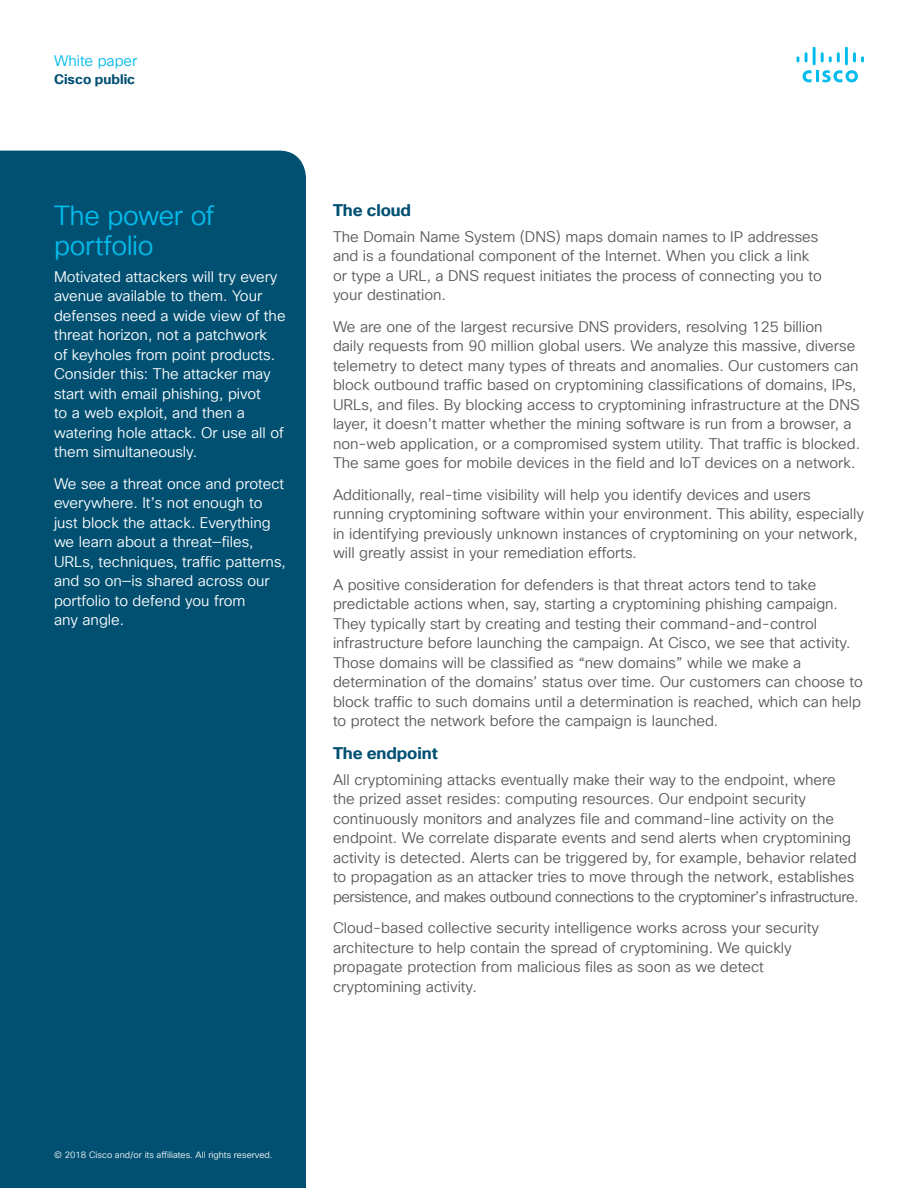
<style>
.page{position:relative;width:918px;height:1188px;background:#fff}
.page>*{position:absolute;margin:0;border:0;box-sizing:border-box;transform-origin:0 0}
.Subhead2_Blue{font:27px/30px "Cisco Sans TT Light";letter-spacing:-.015em;color:#01bcec}
.Subhead3_Indigo{font:700 16.5px "Cisco Sans TT";letter-spacing:-.005em;color:#005073}
.Body{font:15px/19.5px "Cisco Sans TT Light";color:#57585a}
.Body_White{font:15px/19.5px "Cisco Sans TT Light";color:#fff}
.t1{font:15px "Cisco Sans TT Light";color:#01bcec}
.t2{font:700 13.5px "Cisco Sans TT";color:#005073}
.t3{font:9px "Cisco Sans TT Light";color:#fff}
</style>
<div class="page">
<svg style="left:803px;top:70px;width:55px;height:12px"></svg>
<svg style="left:797px;top:56px;width:2px;height:6px"></svg>
<svg style="left:805px;top:52px;width:3px;height:10px"></svg>
<hr style="left:813px;top:47px;width:3px;height:18px;background:#01bcec">
<svg style="left:821px;top:52px;width:19px;height:10px"></svg>
<hr style="left:845px;top:47px;width:3px;height:18px;background:#01bcec">
<svg style="left:853px;top:52px;width:11px;height:10px"></svg>
<div style="left:0;top:151px;width:306px;height:1037px;background:#015072"></div>
<p class="t1" style="left:54px;top:51px;width:85px">White paper</p>
<p class="t2" style="left:54px;top:70px;width:83px">Cisco public</p>
<p class="Subhead2_Blue" style="left:54px;top:201px;width:162px">The power of portfolio</p>
<p class="Body_White" style="left:54px;top:267px;width:233px">Motivated attackers will try every avenue available to them. Your defenses need a wide view of the threat horizon, not a patchwork<br>of keyholes from point products.<br>Consider this: The attacker may start with email phishing, pivot<br>to a web exploit, and then a watering hole attack. Or use all of them simultaneously.</p>
<p class="Body_White" style="left:54px;top:474px;width:233px">We see a threat once and protect everywhere. It’s not enough to just block the attack. Everything we learn about a threat—files,<br>URLs, techniques, traffic patterns, and so on—is shared across our portfolio to defend you from<br>any angle.</p>
<p class="Subhead3_Indigo" style="left:333px;top:200px;width:80px">The cloud</p>
<p class="Body" style="left:333px;top:227px;width:490px">The Domain Name System (DNS) maps domain names to IP addresses and is a foundational component of the Internet. When you click a link or type a URL, a DNS request initiates the process of connecting you to your destination.</p>
<p class="Body" style="left:333px;top:317px;width:529px">We are one of the largest recursive DNS providers, resolving 125 billion<br>daily requests from 90 million global users. We analyze this massive, diverse telemetry to detect many types of threats and anomalies. Our customers can block outbound traffic based on cryptomining classifications of domains, IPs, URLs, and files. By blocking access to cryptomining infrastructure at the DNS layer, it doesn’t matter whether the mining software is run from a browser, a non-web application, or a compromised system utility. That traffic is blocked.<br>The same goes for mobile devices in the field and IoT devices on a network.</p>
<p class="Body" style="left:333px;top:485px;width:533px">Additionally, real-time visibility will help you identify devices and users running cryptomining software within your environment. This ability, especially in identifying previously unknown instances of cryptomining on your network, will greatly assist in your remediation efforts.</p>
<p class="Body" style="left:333px;top:575px;width:531px">A positive consideration for defenders is that threat actors tend to take predictable actions when, say, starting a cryptomining phishing campaign.<br>They typically start by creating and testing their command-and-control infrastructure before launching the campaign. At Cisco, we see that activity.<br>Those domains will be classified as “new domains” while we make a determination of the domains’ status over time. Our customers can choose to block traffic to such domains until a determination is reached, which can help to protect the network before the campaign is launched.</p>
<p class="Subhead3_Indigo" style="left:333px;top:743px;width:106px">The endpoint</p>
<p class="Body" style="left:333px;top:770px;width:527px">All cryptomining attacks eventually make their way to the endpoint, where the prized asset resides: computing resources. Our endpoint security continuously monitors and analyzes file and command-line activity on the endpoint. We correlate disparate events and send alerts when cryptomining activity is detected. Alerts can be triggered by, for example, behavior related to propagation as an attacker tries to move through the network, establishes persistence, and makes outbound connections to the cryptominer’s infrastructure.</p>
<p class="Body" style="left:333px;top:919px;width:487px">Cloud-based collective security intelligence works across your security architecture to help contain the spread of cryptomining. We quickly propagate protection from malicious files as soon as we detect cryptomining activity.</p>
<p class="t3" style="left:54px;top:1149px;width:220px">© 2018 Cisco and/or its affiliates. All rights reserved.</p>
</div>
